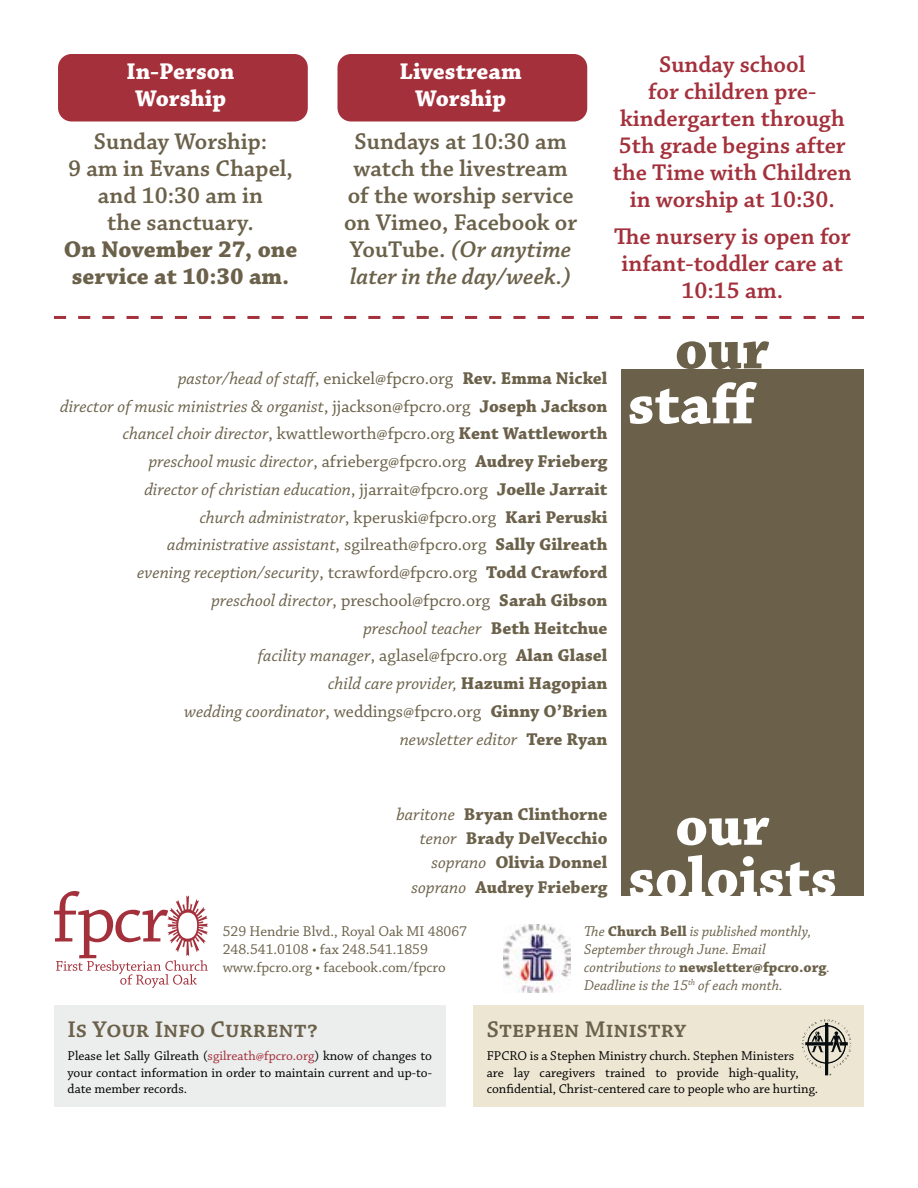
<style>
.page{position:relative;width:918px;height:1188px;background:#fff}
.page>*{position:absolute;margin:0;border:0;box-sizing:border-box;transform-origin:0 0}
.t1{font:700 60px "Chaparral Pro";color:#fff}
.t2{font:700 60px "Chaparral Pro";color:#6b614a}
.t3{font:600 24px/27px "Chaparral Pro";color:#6b614a;text-align:center}
.t4{font:600 24px/27px "Chaparral Pro";color:#a3303b;text-align:center}
.t5{font:700 24px/27px "Chaparral Pro";color:#fff;text-align:center}
.t6{font:700 24px/27px "Chaparral Pro";color:#6b614a;text-align:center}
.t7{font:italic 18px/27.8px "Chaparral Pro";color:#6b614a;text-align:right}
.t8{font:700 18px/24.3px "Chaparral Pro";color:#6b614a;text-align:right}
.t9{font:italic 15px/18px "Chaparral Pro";color:#6b614a}
.t10{font:15px/18px "Chaparral Pro";color:#6b614a}
.t11{font:13.5px/16.5px "Chaparral Pro";color:#000;text-align:justify}
.s1{font-style:italic}
.s2{font-style:normal}
.s3{font-weight:700;font-style:normal}
.s4{font-weight:400;font-style:italic}
.s5{color:#a3303b}
</style>
<div class="page">
<hr style="left:917px;top:1107px;width:1px;height:41px;background:#a3303b">
<img style="left:503px;top:925px;width:68px;height:67px">
<svg style="left:54px;top:891px;width:154px;height:97px"></svg>
<div style="left:621px;top:369px;width:243px;height:527px;background:#6b614a"></div>
<svg style="left:54px;top:316px;width:810px;height:3px"></svg>
<div style="left:54px;top:1006px;width:392px;height:101px;background:#eceded"></div>
<div style="left:473px;top:1006px;width:391px;height:101px;background:#ede6d3"></div>
<svg style="left:804px;top:1019px;width:45px;height:57px"></svg>
<div style="left:58px;top:54px;width:250px;height:68px;background:#a3303b;border-radius:14px"></div>
<div style="left:337px;top:54px;width:250px;height:68px;background:#a3303b;border-radius:14px"></div>
<h2 class="t5" style="left:127px;top:58px;width:110px">In-Person<br>Worship</h2>
<h2 class="t3" style="left:68px;top:129px;width:226px">Sunday Worship:<br>9 am in Evans Chapel, and 10:30 am in<br>the sanctuary.</h2>
<h2 class="t6" style="left:64px;top:237px;width:235px">On November 27, one service at 10:30 am.</h2>
<h2 class="t5" style="left:400px;top:58px;width:124px">Livestream<br>Worship</h2>
<h2 class="t3" style="left:344px;top:129px;width:235px">Sundays at 10:30 am watch the livestream of the worship service on Vimeo, Facebook or<br>YouTube. <span class="s1">(Or anytime later in the day/week.)</span></h2>
<h2 class="t4" style="left:613px;top:51px;width:240px">Sunday school<br>for children pre&shy;kindergarten through<br>5th grade begins after the Time with Children in worship at 10:30.</h2>
<h2 class="t4" style="left:614px;top:224px;width:238px">The nursery is open for infant-toddler care at<br>10:15 am.</h2>
<h1 class="t2" style="left:675px;top:314px;width:96px">our</h1>
<p class="t7" style="left:60px;top:365px;width:549px">pastor/head of staff<span class="s2">, enickel@fpcro.org</span> <span class="s3">Rev. Emma Nickel<br></span>director of music ministries &amp; organist<span class="s2">, jjackson@fpcro.org</span> <span class="s3">Joseph Jackson </span>chancel choir director<span class="s2">, kwattleworth@fpcro.org</span> <span class="s3">Kent Wattleworth </span>preschool music director<span class="s2">, afrieberg@fpcro.org</span> <span class="s3">Audrey Frieberg<br></span>director of christian education<span class="s2">, jjarrait@fpcro.org</span> <span class="s3">Joelle Jarrait<br></span>church administrator<span class="s2">, kperuski@fpcro.org</span> <span class="s3">Kari Peruski<br></span>administrative assistant<span class="s2">, sgilreath@fpcro.org</span> <span class="s3">Sally Gilreath<br></span>evening reception/security<span class="s2">, tcrawford@fpcro.org</span> <span class="s3">Todd Crawford<br></span>preschool director<span class="s2">, preschool@fpcro.org</span> <span class="s3">Sarah Gibson<br></span>preschool teacher <span class="s3">Beth Heitchue<br></span>facility manager<span class="s2">, aglasel@fpcro.org</span> <span class="s3">Alan Glasel<br></span>child care provider, <span class="s3">Hazumi Hagopian<br></span>wedding coordinator<span class="s2">, weddings@fpcro.org</span> <span class="s3">Ginny O’Brien<br></span>newsletter editor <span class="s3">Tere Ryan</span></p>
<h1 class="t1" style="left:628px;top:369px;width:130px">staff</h1>
<p class="t8" style="left:396px;top:802px;width:213px"><span class="s4">baritone</span> Bryan Clinthorne <span class="s4">tenor</span> Brady DelVecchio <span class="s4">soprano</span> Olivia Donnel <span class="s4">soprano</span> Audrey Frieberg</p>
<h1 class="t1" style="left:675px;top:790px;width:96px">our</h1>
<h1 class="t1" style="left:628px;top:843px;width:211px">soloists</h1>
<p class="t10" style="left:223px;top:923px;width:246px">529 Hendrie Blvd., Royal Oak MI 48067<br>248.541.0108 • fax 248.541.1859 www.fpcro.org • facebook.com/fpcro</p>
<h2 class="t3" style="left:68px;top:1017px;width:252px">Is Your Info Current?</h2>
<p class="t11" style="left:68px;top:1048px;width:366px">Please let Sally Gilreath (<span class="s5">sgilreath@fpcro.org</span>) know of changes to your contact information in order to maintain current and up-to&shy;date member records.</p>
<p class="t9" style="left:584px;top:923px;width:248px">The <span class="s3">Church Bell</span> is published monthly, September through June. Email contributions to <span class="s3">newsletter@fpcro.org</span>.<br>Deadline is the 15<sup>th</sup> of each month.</p>
<h2 class="t3" style="left:487px;top:1017px;width:201px">Stephen Ministry</h2>
<p class="t11" style="left:487px;top:1048px;width:333px;text-align:left">FPCRO is a Stephen Ministry church. Stephen Ministers<br>are lay caregivers trained to provide high-quality, confidential, Christ-centered care to people who are hurting.</p>
</div>
